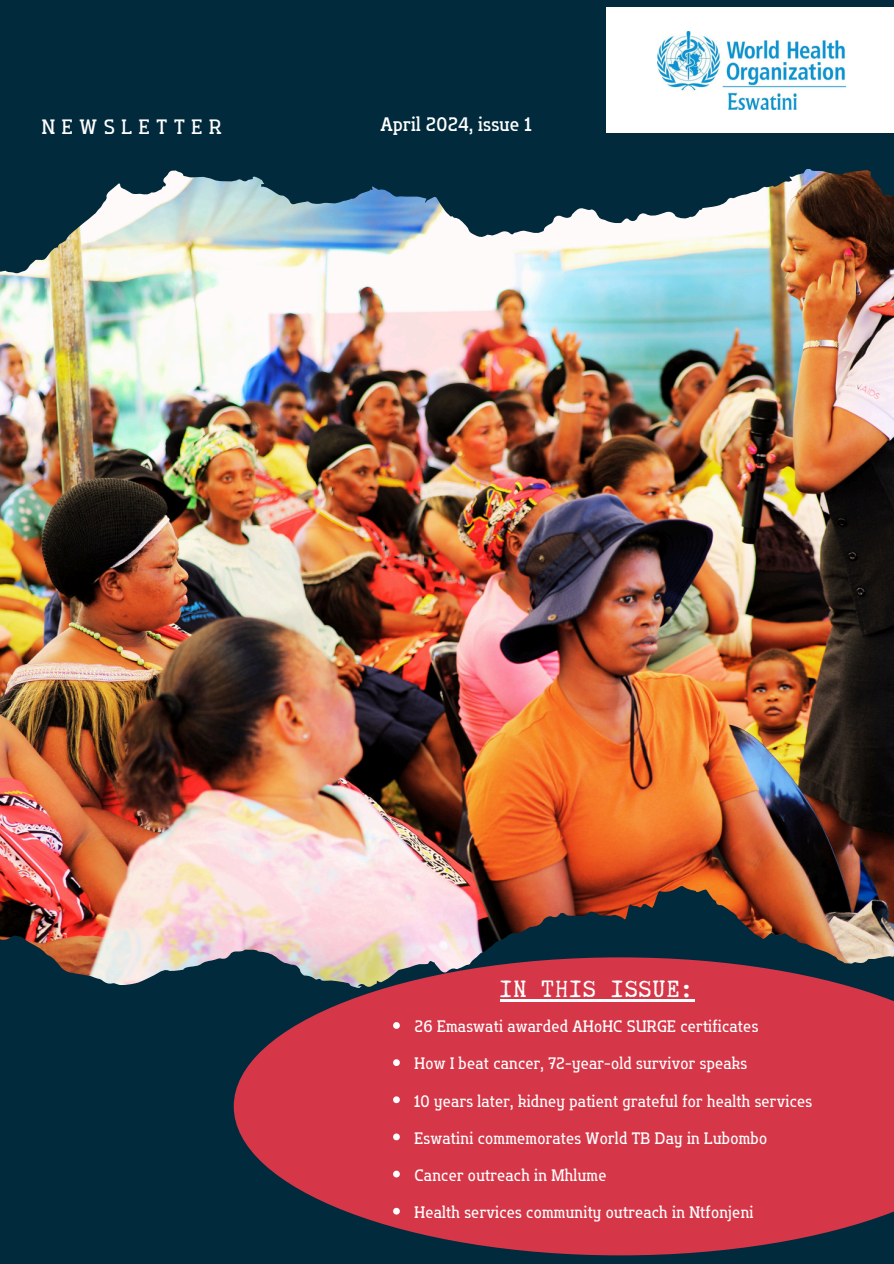
<style>
.page{position:relative;width:894px;height:1264px;background:#fff}
.page>*{position:absolute;margin:0;border:0;box-sizing:border-box;transform-origin:0 0}
.t1{font:28.05px "Truetypewriter Polygl OTT";letter-spacing:.05em;color:#fff}
.t2{font:20.7px "Flatory Slab 400 Semi Cond";letter-spacing:.325em;color:#fff}
.t3{font:19.5px "Flatory Slab 500 Semi Cond";letter-spacing:.015em;color:#fff}
.t4{font:16.5px "Flatory Slab 400 Semi Cond";letter-spacing:.02em;color:#fff}
</style>
<div class="page">
<img style="left:0;top:0;width:893px;height:1263px">
<div style="left:606px;top:7px;width:287px;height:126px;background:#fff"></div>
<img style="left:186px;top:169px;width:707px;height:724px">
<img style="left:657px;top:32px;width:187px;height:77px">
<svg style="left:234px;top:957px;width:659px;height:298px;fill:#d63748"></svg>
<svg style="left:393px;top:1022px;width:7px;height:6px"></svg>
<svg style="left:393px;top:1059px;width:7px;height:6px"></svg>
<svg style="left:393px;top:1096px;width:7px;height:7px"></svg>
<svg style="left:393px;top:1133px;width:7px;height:7px"></svg>
<svg style="left:393px;top:1170px;width:7px;height:7px"></svg>
<svg style="left:393px;top:1207px;width:7px;height:7px"></svg>
<hr style="left:500px;top:999px;width:194px;height:2px;background:#fff">
<h3 class="t2" style="left:42px;top:114px;width:181px">NEWSLETTER</h3>
<h2 class="t3" style="left:380px;top:113px;width:152px">April 2024, issue 1</h2>
<p class="t1" style="left:500px;top:974px;width:194px">IN THIS ISSUE:</p>
<p class="t4" style="left:414px;top:1016px;width:345px">26 Emaswati awarded AHoHC SURGE certificates</p>
<h1 class="t4" style="left:414px;top:1054px;width:334px">How I beat cancer, 72-year-old survivor speaks</h1>
<p class="t4" style="left:414px;top:1091px;width:399px">10 years later, kidney patient grateful for health services</p>
<p class="t4" style="left:414px;top:1128px;width:354px">Eswatini commemorates World TB Day in Lubombo</p>
<p class="t4" style="left:414px;top:1165px;width:193px">Cancer outreach in Mhlume</p>
<p class="t4" style="left:414px;top:1202px;width:340px">Health services community outreach in Ntfonjeni</p>
</div>
